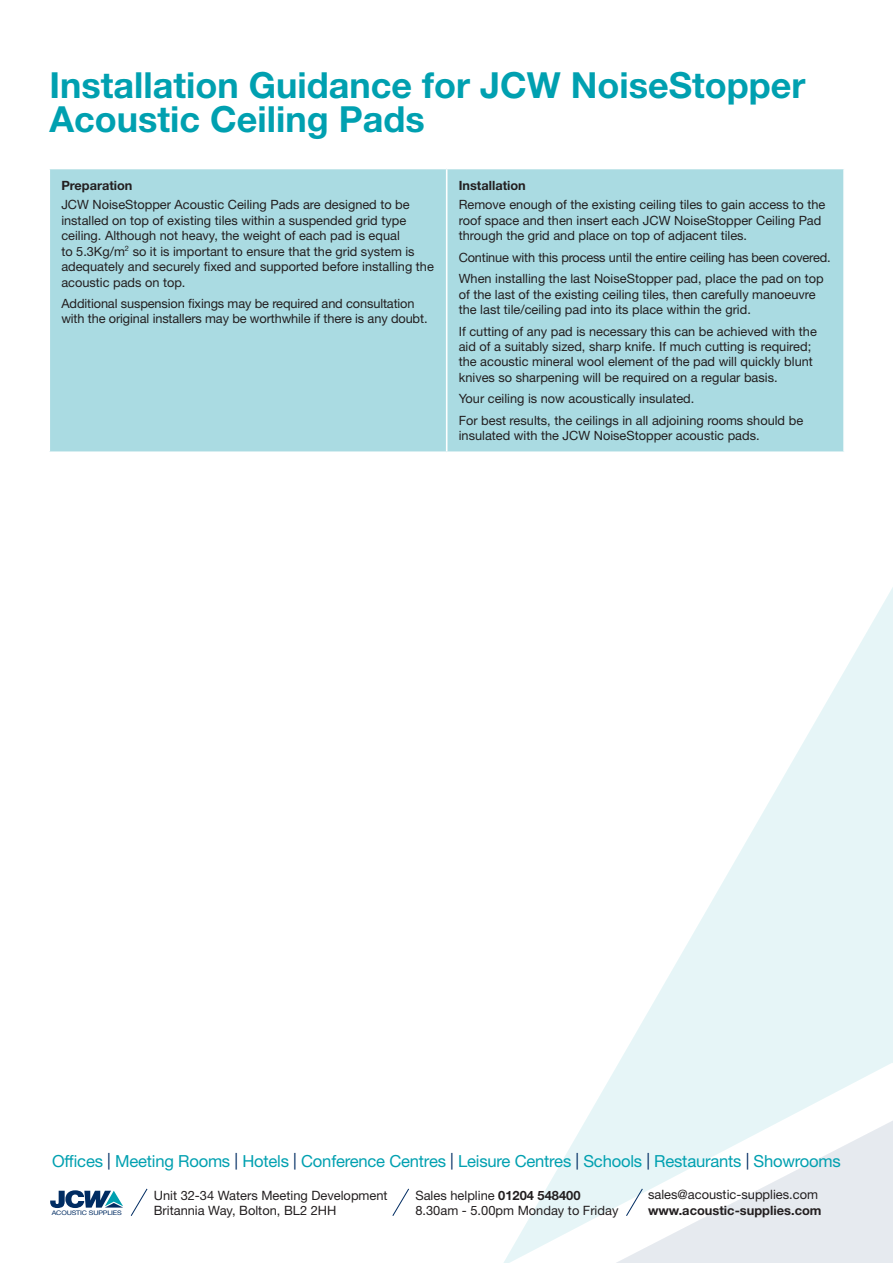
<style>
.page{position:relative;width:893px;height:1263px;background:#fff}
.page>*{position:absolute;margin:0;border:0;box-sizing:border-box;transform-origin:0 0}
.t1{font:700 36px/34.5px "Helvetica Neue LT Std";color:#00a0b0}
.t2{font:16.65px "Helvetica Neue LT Std";letter-spacing:-.015em;color:#00a0b0}
.t3{font:12.9px/15.9px "Helvetica Neue LT Std";color:#231f20}
.t4{font:700 12.9px "Helvetica Neue LT Std";color:#231f20}
.t5{font:12.75px/15.5px "Helvetica Neue LT Std";color:#231f20}
.t6{font:700 12.75px "Helvetica Neue LT Std";color:#231f20}
.t7{font:6.3px "Helvetica Neue";letter-spacing:-.02em;color:#002c62;scale:1.15 1}
.s1{color:#002c62}
.s2{font-weight:700}
</style>
<div class="page">
<svg style="left:504px;top:587px;width:389px;height:676px"></svg>
<svg style="left:130px;top:1188px;width:18px;height:28px"></svg>
<svg style="left:50px;top:1190px;width:73px;height:18px"></svg>
<svg style="left:392px;top:1188px;width:17px;height:28px"></svg>
<svg style="left:626px;top:1188px;width:17px;height:28px"></svg>
<div style="left:50px;top:169px;width:793px;height:282px;background:#aadbe2"></div>
<hr style="left:446px;top:169px;width:1px;height:282px;background:#fff">
<h1 class="t1" style="left:50px;top:67px;width:757px">Installation Guidance for JCW NoiseStopper<br>Acoustic Ceiling Pads</h1>
<p class="t6" style="left:61px;top:177px;width:73px">Preparation</p>
<p class="t5" style="left:61px;top:197px;width:374px">JCW NoiseStopper Acoustic Ceiling Pads are designed to be installed on top of existing tiles within a suspended grid type ceiling. Although not heavy, the weight of each pad is equal<br>to 5.3Kg/m<sup>2</sup> so it is important to ensure that the grid system is adequately and securely fixed and supported before installing the acoustic pads on top.</p>
<p class="t5" style="left:61px;top:296px;width:368px">Additional suspension fixings may be required and consultation with the original installers may be worthwhile if there is any doubt.</p>
<p class="t6" style="left:459px;top:177px;width:69px">Installation</p>
<p class="t5" style="left:459px;top:197px;width:368px">Remove enough of the existing ceiling tiles to gain access to the roof space and then insert each JCW NoiseStopper Ceiling Pad through the grid and place on top of adjacent tiles.</p>
<p class="t5" style="left:459px;top:246px;width:373px;line-height:21.5px">Continue with this process until the entire ceiling has been covered.<br>When installing the last NoiseStopper pad, place the pad on top</p>
<p class="t5" style="left:459px;top:286px;width:358px">of the last of the existing ceiling tiles, then carefully manoeuvre the last tile/ceiling pad into its place within the grid.</p>
<p class="t5" style="left:459px;top:323px;width:360px">If cutting of any pad is necessary this can be achieved with the aid of a suitably sized, sharp knife. If much cutting is required; the acoustic mineral wool element of the pad will quickly blunt knives so sharpening will be required on a regular basis.</p>
<p class="t5" style="left:459px;top:388px;width:346px;line-height:21.5px">Your ceiling is now acoustically insulated.<br>For best results, the ceilings in all adjoining rooms should be</p>
<p class="t5" style="left:459px;top:428px;width:302px">insulated with the JCW NoiseStopper acoustic pads.</p>
<h2 class="t2" style="left:52px;top:1151px;width:790px">Offices <span class="s1">|</span> Meeting Rooms <span class="s1">|</span> Hotels <span class="s1">|</span> Conference Centres <span class="s1">|</span> Leisure Centres <span class="s1">|</span> Schools <span class="s1">|</span> Restaurants <span class="s1">|</span> Showrooms</h2>
<p class="t3" style="left:415px;top:1187px;width:167px">Sales helpline <span class="s2">01204 548400</span></p>
<p class="t7" style="left:52px;top:1209px;width:62px">ACOUSTIC SUPPLIES</p>
<p class="t3" style="left:415px;top:1203px;width:205px">8.30am - 5.00pm Monday to Friday</p>
<p class="t3" style="left:154px;top:1187px;width:235px">Unit 32-34 Waters Meeting Development<br>Britannia Way, Bolton, BL2 2HH</p>
<p class="t3" style="left:648px;top:1186px;width:172px">sales@acoustic-supplies.com</p>
<p class="t4" style="left:648px;top:1202px;width:175px">www.acoustic-supplies.com</p>
</div>
